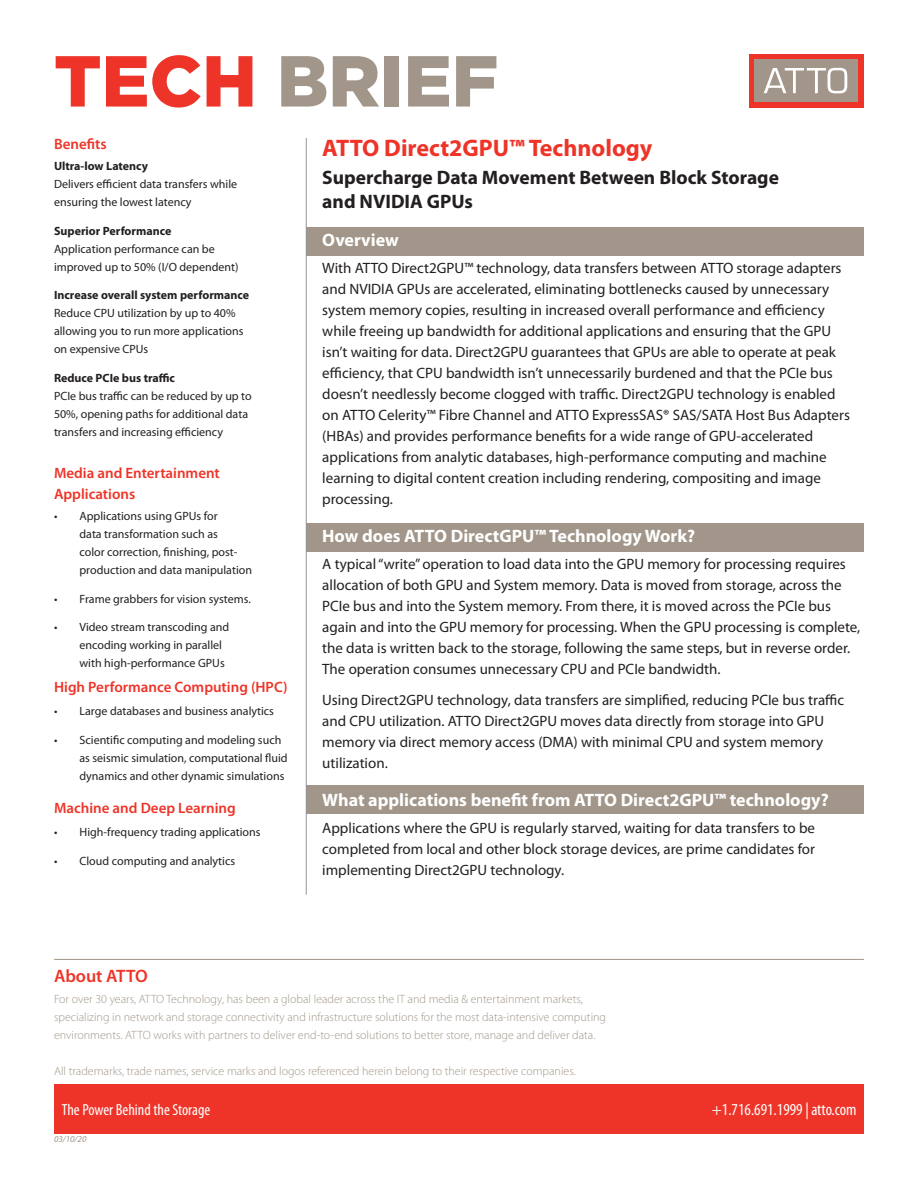
<style>
.page{position:relative;width:918px;height:1188px;background:#fff}
.page>*{position:absolute;margin:0;border:0;box-sizing:border-box;transform-origin:0 0}
.t1{font:900 72px "Gotham";color:#a19689}
.t2{font:700 24px "Myriad Pro";color:#ee3428}
.t3{font:700 19.5px/24px "Myriad Pro";color:#231f20}
.t4{font:700 18px "Myriad Pro";color:#fff}
.t5{font:600 18px "Myriad Pro";color:#ee3428}
.t6{font:condensed 16.8px "Myriad Pro";color:#fff}
.t7{font:condensed 16.05px "Myriad Pro";color:#fff}
.t8{font:15px/21px "Myriad Pro";color:#231f20}
.t9{font:600 15px/21px "Myriad Pro";color:#ee3428}
.t10{font:12px/18px "Myriad Pro";color:#231f20}
.t11{font:300 12px/18px "Myriad Pro";color:#a19689}
.t12{font:700 12px "Myriad Pro";color:#231f20}
.t13{font:italic 9px "Myriad Pro";color:#a19689}
.s1{color:#ee3428}
</style>
<div class="page">
<div style="left:54px;top:1085px;width:810px;height:49px;background:#ee3428"></div>
<hr style="left:54px;top:959px;width:810px;height:1px;background:#a19689">
<div style="left:306px;top:227px;width:558px;height:29px;background:#a19689"></div>
<div style="left:306px;top:523px;width:558px;height:29px;background:#a19689"></div>
<div style="left:306px;top:785px;width:558px;height:29px;background:#a19689"></div>
<div style="left:749px;top:54px;width:115px;height:53px;background:#ee3428"></div>
<div style="left:754px;top:59px;width:104px;height:43px;background:#a19689"></div>
<svg style="left:764px;top:68px;width:83px;height:25px"></svg>
<hr style="left:306px;top:138px;width:1px;height:757px;background:#939598">
<h1 class="t1" style="left:54px;top:39px;width:446px"><span class="s1">TECH</span> BRIEF</h1>
<p class="t9" style="left:54px;top:133px;width:54px">Benefits</p>
<p class="t12" style="left:54px;top:158px;width:96px">Ultra-low Latency</p>
<p class="t10" style="left:54px;top:175px;width:185px">Delivers efficient data transfers while ensuring the lowest latency</p>
<p class="t12" style="left:54px;top:223px;width:119px">Superior Performance</p>
<p class="t10" style="left:54px;top:239px;width:186px">Application performance can be improved up to 50% (I/O dependent)</p>
<p class="t12" style="left:54px;top:287px;width:197px">Increase overall system performance</p>
<p class="t10" style="left:54px;top:304px;width:191px">Reduce CPU utilization by up to 40% allowing you to run more applications on expensive CPUs</p>
<p class="t12" style="left:54px;top:370px;width:123px">Reduce PCIe bus traffic</p>
<p class="t10" style="left:54px;top:386px;width:199px">PCIe bus traffic can be reduced by up to<br>50%, opening paths for additional data transfers and increasing efficiency</p>
<p class="t9" style="left:54px;top:462px;width:167px">Media and Entertainment<br>Applications</p>
<p class="t10" style="left:80px;top:507px;width:174px;text-indent:-26px">• Applications using GPUs for<br>data transformation such as<br>color correction, finishing, post&shy;production and data manipulation</p>
<p class="t10" style="left:54px;top:590px;width:198px">• Frame grabbers for vision systems.</p>
<p class="t10" style="left:80px;top:618px;width:151px;text-indent:-26px">• Video stream transcoding and encoding working in parallel with high-performance GPUs</p>
<p class="t10" style="left:54px;top:702px;width:222px">• Large databases and business analytics</p>
<p class="t10" style="left:80px;top:731px;width:210px;text-indent:-26px">• Scientific computing and modeling such as seismic simulation, computational fluid dynamics and other dynamic simulations</p>
<p class="t9" style="left:54px;top:676px;width:235px">High Performance Computing (HPC)</p>
<p class="t9" style="left:54px;top:797px;width:183px">Machine and Deep Learning</p>
<p class="t10" style="left:54px;top:823px;width:208px">• High-frequency trading applications</p>
<p class="t10" style="left:54px;top:852px;width:183px">• Cloud computing and analytics</p>
<h2 class="t2" style="left:322px;top:132px;width:332px">ATTO Direct2GPU™ Technology</h2>
<h3 class="t3" style="left:322px;top:165px;width:458px">Supercharge Data Movement Between Block Storage and NVIDIA GPUs</h3>
<p class="t4" style="left:322px;top:229px;width:78px">Overview</p>
<p class="t8" style="left:322px;top:258px;width:529px">With ATTO Direct2GPU™ technology, data transfers between ATTO storage adapters and NVIDIA GPUs are accelerated, eliminating bottlenecks caused by unnecessary system memory copies, resulting in increased overall performance and efficiency while freeing up bandwidth for additional applications and ensuring that the GPU isn’t waiting for data. Direct2GPU guarantees that GPUs are able to operate at peak efficiency, that CPU bandwidth isn’t unnecessarily burdened and that the PCIe bus doesn’t needlessly become clogged with traffic. Direct2GPU technology is enabled on ATTO Celerity™ Fibre Channel and ATTO ExpressSAS® SAS/SATA Host Bus Adapters (HBAs) and provides performance benefits for a wide range of GPU-accelerated applications from analytic databases, high-performance computing and machine learning to digital content creation including rendering, compositing and image processing.</p>
<p class="t4" style="left:322px;top:524px;width:374px">How does ATTO DirectGPU™ Technology Work?</p>
<p class="t8" style="left:322px;top:553px;width:540px">A typical “write” operation to load data into the GPU memory for processing requires allocation of both GPU and System memory. Data is moved from storage, across the PCIe bus and into the System memory. From there, it is moved across the PCIe bus again and into the GPU memory for processing. When the GPU processing is complete, the data is written back to the storage, following the same steps, but in reverse order.<br>The operation consumes unnecessary CPU and PCIe bandwidth.</p>
<p class="t8" style="left:322px;top:690px;width:523px">Using Direct2GPU technology, data transfers are simplified, reducing PCIe bus traffic and CPU utilization. ATTO Direct2GPU moves data directly from storage into GPU memory via direct memory access (DMA) with minimal CPU and system memory utilization.</p>
<p class="t4" style="left:322px;top:788px;width:508px">What applications benefit from ATTO Direct2GPU™ technology?</p>
<p class="t8" style="left:322px;top:817px;width:494px;text-align:justify">Applications where the GPU is regularly starved, waiting for data transfers to be completed from local and other block storage devices, are prime candidates for implementing Direct2GPU technology.</p>
<p class="t5" style="left:54px;top:964px;width:95px">About ATTO</p>
<p class="t11" style="left:54px;top:990px;width:554px">For over 30 years, ATTO Technology, has been a global leader across the IT and media &amp; entertainment markets, specializing in network and storage connectivity and infrastructure solutions for the most data-intensive computing environments. ATTO works with partners to deliver end-to-end solutions to better store, manage and deliver data.</p>
<p class="t11" style="left:54px;top:1062px;width:523px">All trademarks, trade names, service marks and logos referenced herein belong to their respective companies.</p>
<p class="t7" style="left:62px;top:1100px;width:150px">The Power Behind the Storage</p>
<p class="t6" style="left:712px;top:1099px;width:146px">+1.716.691.1999 | atto.com</p>
<p class="t13" style="left:54px;top:1133px;width:34px">03/10/20</p>
</div>
